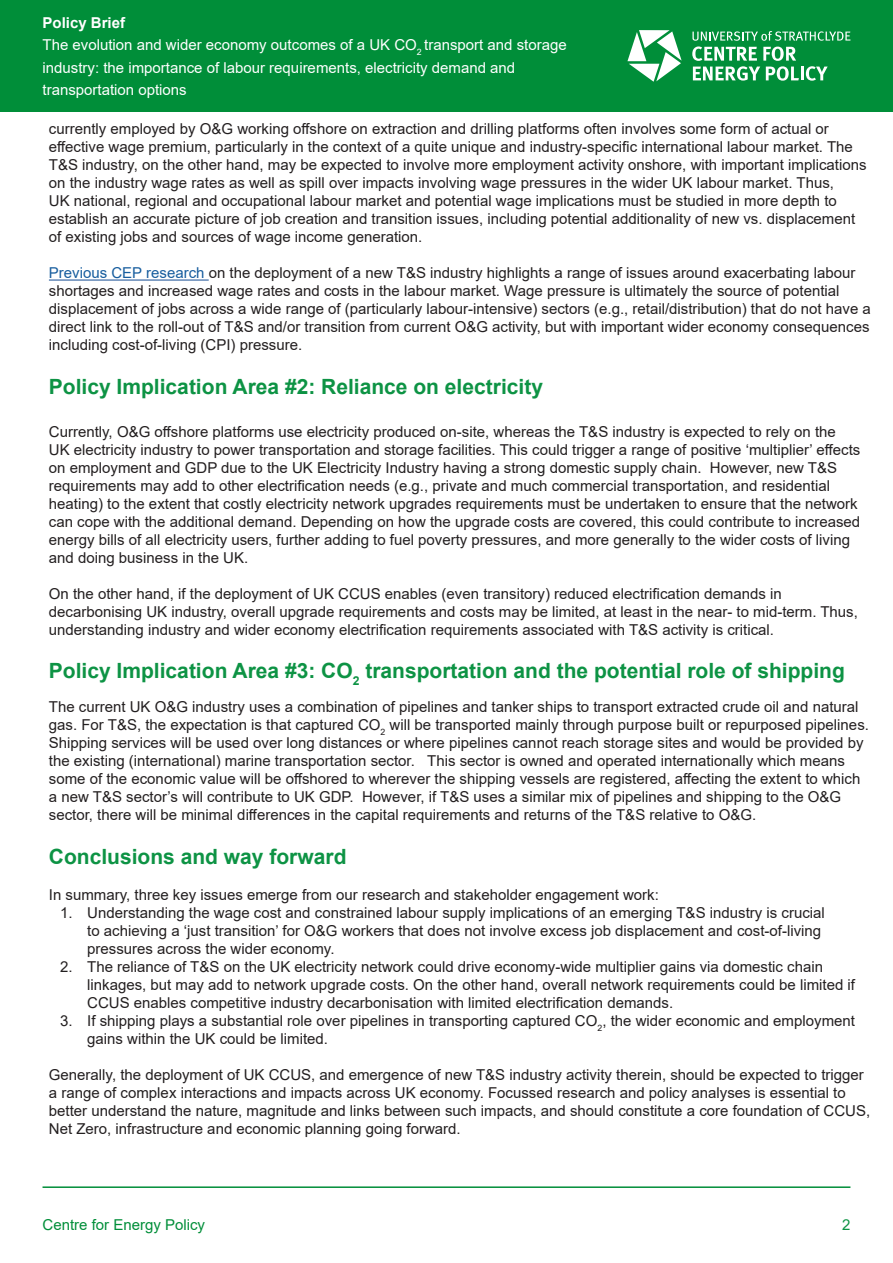
<style>
.page{position:relative;width:893px;height:1263px;background:#fff}
.page>*{position:absolute;margin:0;border:0;box-sizing:border-box;transform-origin:0 0}
.CEP_Heading{font:21px "Arial Bold MT2";color:#0d9344}
.Black_bullet_points{font:21px "Arial Bold MT2";color:#0d9344}
.Black_bullet_points-2{font:15px/18px "Arial";color:#231f20}
.t1{font:15px/22.5px "Arial";color:#fff}
.t2{font:15px "Arial MT2";color:#008e39}
.t3{font:15px "Arial Bold MT2";color:#fff}
.t4{font:15px "Arial MT2";color:#0d9344}
.s1{color:#175d9e}
.s2{font-family:"Arial MT2"}
</style>
<div class="page">
<div style="left:0;top:0;width:893px;height:112px;background:#008e39"></div>
<hr style="left:43px;top:1186px;width:807px;height:2px;background:#008e39">
<svg style="left:692px;top:31px;width:158px;height:50px"></svg>
<svg style="left:627px;top:30px;width:55px;height:52px"></svg>
<hr style="left:49px;top:279px;width:160px;height:2px;background:#285b9c">
<p class="t3" style="left:43px;top:12px;width:84px">Policy Brief</p>
<p class="t1" style="left:43px;top:34px;width:526px">The evolution and wider economy outcomes of a UK CO<sub>2</sub> transport and storage industry: the importance of labour requirements, electricity demand and transportation options</p>
<p class="Black_bullet_points-2" style="left:49px;top:120px;width:819px">currently employed by O&amp;G working offshore on extraction and drilling platforms often involves some form of actual or effective wage premium, particularly in the context of a quite unique and industry-specific international labour market. The T&amp;S industry, on the other hand, may be expected to involve more employment activity onshore, with important implications on the industry wage rates as well as spill over impacts involving wage pressures in the wider UK labour market. Thus,<br>UK national, regional and occupational labour market and potential wage implications must be studied in more depth to establish an accurate picture of job creation and transition issues, including potential additionality of new vs. displacement of existing jobs and sources of wage income generation.</p>
<p class="Black_bullet_points-2" style="left:49px;top:264px;width:823px"><span class="s1">Previous CEP research</span> on the deployment of a new T&amp;S industry highlights a range of issues around exacerbating labour shortages and increased wage rates and costs in the labour market. Wage pressure is ultimately the source of potential displacement of jobs across a wide range of (particularly labour-intensive) sectors (e.g., retail/distribution) that do not have a direct link to the roll-out of T&amp;S and/or transition from current O&amp;G activity, but with important wider economy consequences including cost-of-living (CPI) pressure.</p>
<p class="Black_bullet_points" style="left:49px;top:371px;width:496px">Policy Implication Area #2: Reliance on electricity</p>
<p class="Black_bullet_points-2" style="left:49px;top:422px;width:813px">Currently, O&amp;G offshore platforms use electricity produced on-site, whereas the T&amp;S industry is expected to rely on the UK electricity industry to power transportation and storage facilities. This could trigger a range of positive ‘multiplier’ effects on employment and GDP due to the UK Electricity Industry having a strong domestic supply chain. However, new T&amp;S requirements may add to other electrification needs (e.g., private and much commercial transportation, and residential heating) to the extent that costly electricity network upgrades requirements must be undertaken to ensure that the network can cope with the additional demand. Depending on how the upgrade costs are covered, this could contribute to increased energy bills of all electricity users, further adding to fuel poverty pressures, and more generally to the wider costs of living and doing business in the UK.</p>
<p class="Black_bullet_points-2" style="left:49px;top:584px;width:810px">On the other hand, if the deployment of UK CCUS enables (even transitory) reduced electrification demands in decarbonising UK industry, overall upgrade requirements and costs may be limited, at least in the near- to mid-term. Thus, understanding industry and wider economy electrification requirements associated with T&amp;S activity is critical.</p>
<p class="CEP_Heading" style="left:49px;top:656px;width:797px">Policy Implication Area #3: CO<sub>2</sub> transportation and the potential role of shipping</p>
<p class="Black_bullet_points-2" style="left:49px;top:698px;width:822px">The current UK O&amp;G industry uses a combination of pipelines and tanker ships to transport extracted crude oil and natural gas. For T&amp;S, the expectation is that captured CO<sub>2</sub> will be transported mainly through purpose built or repurposed pipelines.<br>Shipping services will be used over long distances or where pipelines cannot reach storage sites and would be provided by the existing (international) marine transportation sector. This sector is owned and operated internationally which means some of the economic value will be offshored to wherever the shipping vessels are registered, affecting the extent to which a new T&amp;S sector’s will contribute to UK GDP. However, if T&amp;S uses a similar mix of pipelines and shipping to the O&amp;G sector, there will be minimal differences in the capital requirements and returns of the T&amp;S relative to O&amp;G.</p>
<p class="CEP_Heading" style="left:49px;top:841px;width:299px">Conclusions and way forward</p>
<p class="Black_bullet_points-2" style="left:49px;top:885px;width:611px">In summary, three key issues emerge from our research and stakeholder engagement work:</p>
<p class="Black_bullet_points-2" style="left:87px;top:903px;width:739px;text-indent:-27px"><span class="s2">1.</span> Understanding the wage cost and constrained labour supply implications of an emerging T&amp;S industry is crucial to achieving a ‘just transition’ for O&amp;G workers that does not involve excess job displacement and cost-of-living pressures across the wider economy.</p>
<p class="Black_bullet_points-2" style="left:87px;top:957px;width:769px;text-indent:-27px"><span class="s2">2.</span> The reliance of T&amp;S on the UK electricity network could drive economy-wide multiplier gains via domestic chain linkages, but may add to network upgrade costs. On the other hand, overall network requirements could be limited if<br>CCUS enables competitive industry decarbonisation with limited electrification demands.</p>
<p class="Black_bullet_points-2" style="left:87px;top:1011px;width:769px;text-indent:-27px">3. If shipping plays a substantial role over pipelines in transporting captured CO<sub>2</sub>, the wider economic and employment gains within the UK could be limited.</p>
<p class="Black_bullet_points-2" style="left:49px;top:1065px;width:823px">Generally, the deployment of UK CCUS, and emergence of new T&amp;S industry activity therein, should be expected to trigger a range of complex interactions and impacts across UK economy. Focussed research and policy analyses is essential to better understand the nature, magnitude and links between such impacts, and should constitute a core foundation of CCUS, Net Zero, infrastructure and economic planning going forward.</p>
<p class="t2" style="left:43px;top:1214px;width:164px">Centre for Energy Policy</p>
<p class="t4" style="left:842px;top:1214px;width:10px">2</p>
</div>
